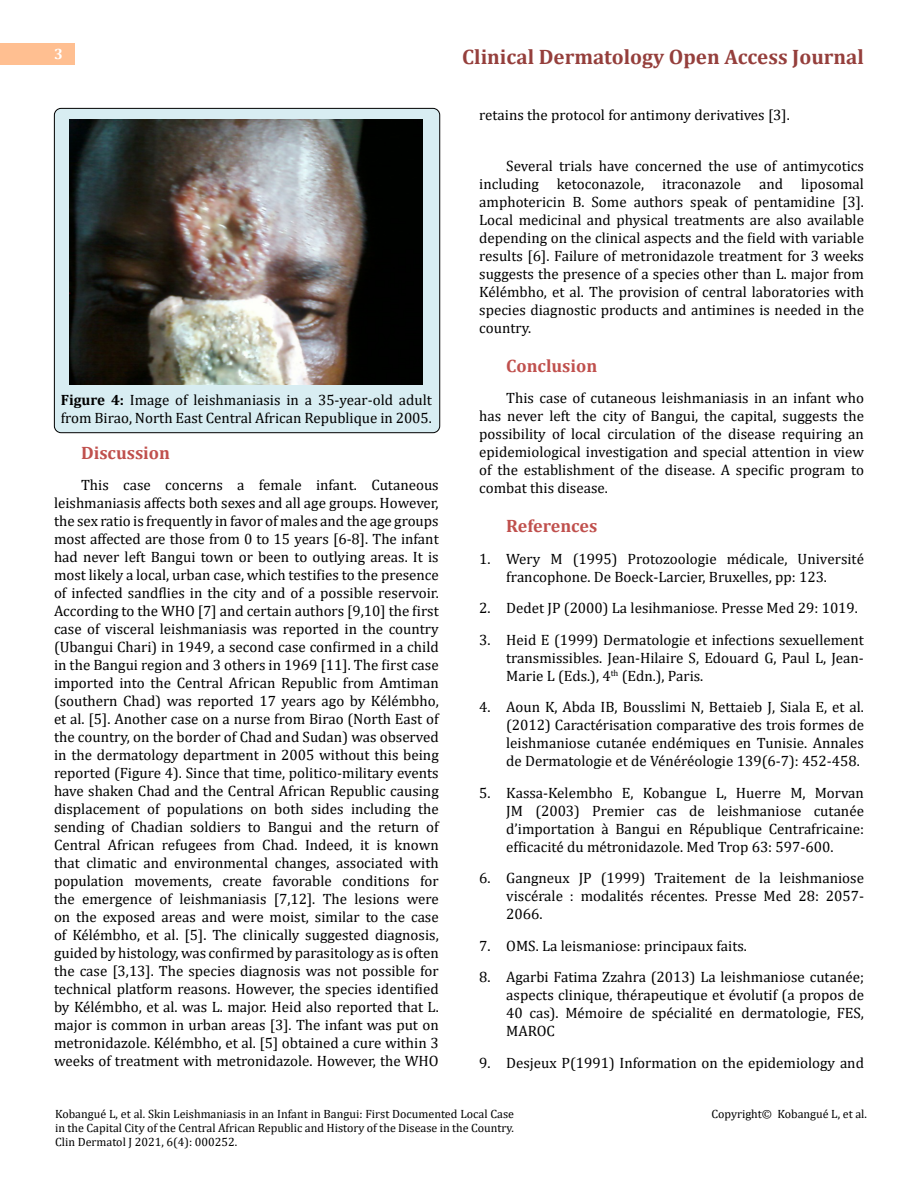
<style>
.page{position:relative;width:918px;height:1188px;background:#fff}
.page>*{position:absolute;margin:0;border:0;box-sizing:border-box;transform-origin:0 0}
.t1{font:700 21px "Cambria";color:#953f3c}
.t2{font:700 18px "Cambria";color:#c0504d}
.t3{font:15px/18px "Cambria";color:#000;text-align:justify}
.t4{font:700 15px "Cambria";color:#fff}
.t5{font:12px/14.4px "Cambria";color:#000;text-align:justify}
.s1{font-weight:700}
</style>
<div class="page">
<div style="left:0;top:43px;width:75px;height:21px;background:#ffbf91"></div>
<div style="left:54px;top:108px;width:386px;height:325px;background:#d8edf2;border-radius:7px"></div>
<div style="left:54px;top:108px;width:386px;height:325px;border:1px solid #000;border-radius:7px"></div>
<img style="left:70px;top:120px;width:353px;height:264px">
<p class="t4" style="left:54px;top:44px;width:10px">3</p>
<p class="t3" style="left:61px;top:390px;width:373px"><span class="s1">Figure 4:</span> Image of leishmaniasis in a 35-year-old adult from Birao, North East Central African Republique in 2005.</p>
<p class="t2" style="left:81px;top:440px;width:91px">Discussion</p>
<p class="t3" style="left:54px;top:476px;width:386px;text-indent:27px">This case concerns a female infant. Cutaneous leishmaniasis affects both sexes and all age groups. However, the sex ratio is frequently in favor of males and the age groups most affected are those from 0 to 15 years [6-8]. The infant had never left Bangui town or been to outlying areas. It is most likely a local, urban case, which testifies to the presence of infected sandflies in the city and of a possible reservoir.<br>According to the WHO [7] and certain authors [9,10] the first case of visceral leishmaniasis was reported in the country (Ubangui Chari) in 1949, a second case confirmed in a child in the Bangui region and 3 others in 1969 [11]. The first case imported into the Central African Republic from Amtiman (southern Chad) was reported 17 years ago by Kélémbho, et al. [5]. Another case on a nurse from Birao (North East of the country, on the border of Chad and Sudan) was observed in the dermatology department in 2005 without this being reported (Figure 4). Since that time, politico-military events have shaken Chad and the Central African Republic causing displacement of populations on both sides including the sending of Chadian soldiers to Bangui and the return of Central African refugees from Chad. Indeed, it is known that climatic and environmental changes, associated with population movements, create favorable conditions for the emergence of leishmaniasis [7,12]. The lesions were on the exposed areas and were moist, similar to the case of Kélémbho, et al. [5]. The clinically suggested diagnosis, guided by histology, was confirmed by parasitology as is often the case [3,13]. The species diagnosis was not possible for technical platform reasons. However, the species identified by Kélémbho, et al. was L. major. Heid also reported that L. major is common in urban areas [3]. The infant was put on metronidazole. Kélémbho, et al. [5] obtained a cure within 3 weeks of treatment with metronidazole. However, the WHO</p>
<h1 class="t1" style="left:462px;top:42px;width:403px">Clinical Dermatology Open Access Journal</h1>
<p class="t3" style="left:479px;top:105px;width:312px">retains the protocol for antimony derivatives [3].</p>
<p class="t3" style="left:479px;top:156px;width:386px;text-indent:27px">Several trials have concerned the use of antimycotics including ketoconazole, itraconazole and liposomal amphotericin B. Some authors speak of pentamidine [3].<br>Local medicinal and physical treatments are also available depending on the clinical aspects and the field with variable results [6]. Failure of metronidazole treatment for 3 weeks suggests the presence of a species other than L. major from Kélémbho, et al. The provision of central laboratories with species diagnostic products and antimines is needed in the country.</p>
<p class="t2" style="left:506px;top:353px;width:93px">Conclusion</p>
<p class="t3" style="left:479px;top:389px;width:386px;text-indent:27px">This case of cutaneous leishmaniasis in an infant who has never left the city of Bangui, the capital, suggests the possibility of local circulation of the disease requiring an epidemiological investigation and special attention in view of the establishment of the disease. A specific program to combat this disease.</p>
<p class="t2" style="left:506px;top:513px;width:93px">References</p>
<p class="t3" style="left:506px;top:549px;width:359px;text-indent:-27px">1. Wery M (1995) Protozoologie médicale, Université francophone. De Boeck-Larcier, Bruxelles, pp: 123.</p>
<p class="t3" style="left:479px;top:599px;width:380px">2. Dedet JP (2000) La lesihmaniose. Presse Med 29: 1019.</p>
<p class="t3" style="left:506px;top:630px;width:359px;text-indent:-27px">3. Heid E (1999) Dermatologie et infections sexuellement transmissibles. Jean-Hilaire S, Edouard G, Paul L, Jean-Marie L (Eds.), 4<sup>th</sup> (Edn.), Paris.</p>
<p class="t3" style="left:506px;top:698px;width:359px;text-indent:-27px">4. Aoun K, Abda IB, Bousslimi N, Bettaieb J, Siala E, et al. (2012) Caractérisation comparative des trois formes de leishmaniose cutanée endémiques en Tunisie. Annales de Dermatologie et de Vénéréologie 139(6-7): 452-458.</p>
<p class="t3" style="left:506px;top:783px;width:359px;text-indent:-27px">5. Kassa-Kelembho E, Kobangue L, Huerre M, Morvan JM (2003) Premier cas de leishmaniose cutanée d’importation à Bangui en République Centrafricaine: efficacité du métronidazole. Med Trop 63: 597-600.</p>
<p class="t3" style="left:506px;top:869px;width:359px;text-indent:-27px">6. Gangneux JP (1999) Traitement de la leishmaniose viscérale : modalités récentes. Presse Med 28: 2057- 2066.</p>
<p class="t3" style="left:479px;top:936px;width:269px">7. OMS. La leismaniose: principaux faits.</p>
<p class="t3" style="left:506px;top:968px;width:359px;text-indent:-27px">8. Agarbi Fatima Zzahra (2013) La leishmaniose cutanée; aspects clinique, thérapeutique et évolutif (a propos de 40 cas). Mémoire de spécialité en dermatologie, FES, MAROC</p>
<p class="t3" style="left:479px;top:1053px;width:386px">9. Desjeux P(1991) Information on the epidemiology and</p>
<p class="t5" style="left:55px;top:1106px;width:460px">Kobangué L, et al. Skin Leishmaniasis in an Infant in Bangui: First Documented Local Case in the Capital City of the Central African Republic and History of the Disease in the Country.<br>Clin Dermatol J 2021, 6(4): 000252.</p>
<p class="t5" style="left:712px;top:1106px;width:157px">Copyright© Kobangué L, et al.</p>
</div>
